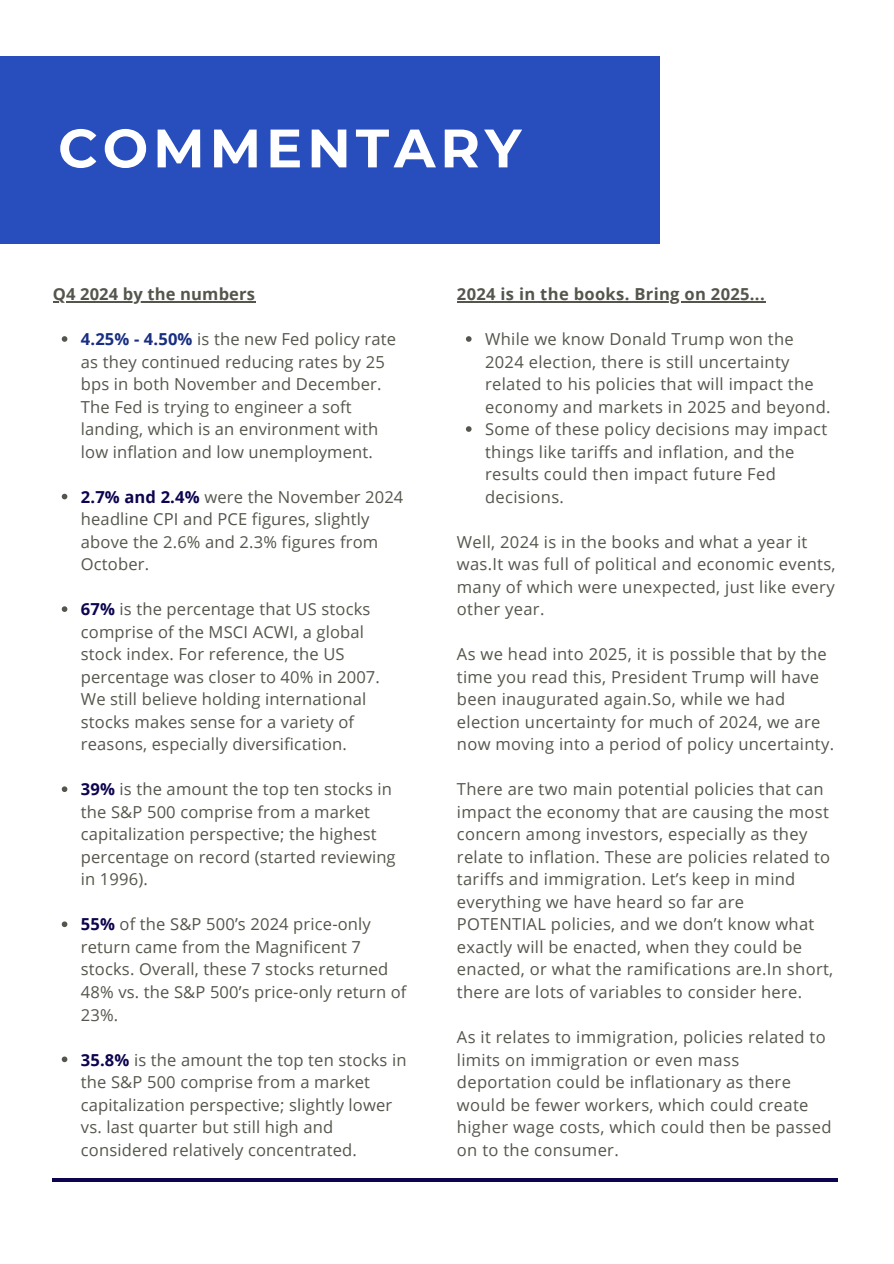
<style>
.page{position:relative;width:894px;height:1264px;background:#fff}
.page>*{position:absolute;margin:0;border:0;box-sizing:border-box;transform-origin:0 0}
.t1{font:700 54px "Montserrat";letter-spacing:.09em;color:#fff}
.t2{font:16.5px/22.5px "Open Sans";letter-spacing:.02em;color:#56554d}
.t3{font:700 16.5px "Open Sans";letter-spacing:.02em;color:#56554d}
.s1{font-weight:700;color:#182e82}
.s2{font-weight:700;color:#0c044e}
</style>
<div class="page">
<div style="left:0;top:57px;width:659px;height:187px;background:#284ebe"></div>
<hr style="left:53px;top:1178px;width:784px;height:3px;background:#0c044e">
<hr style="left:53px;top:301px;width:202px;height:1px;background:#56554d">
<svg style="left:62px;top:336px;width:5px;height:6px"></svg>
<svg style="left:62px;top:494px;width:5px;height:5px"></svg>
<svg style="left:62px;top:606px;width:5px;height:6px"></svg>
<svg style="left:62px;top:786px;width:5px;height:6px"></svg>
<svg style="left:62px;top:921px;width:5px;height:6px"></svg>
<svg style="left:62px;top:1056px;width:5px;height:6px"></svg>
<hr style="left:457px;top:301px;width:308px;height:1px;background:#56554d">
<svg style="left:466px;top:336px;width:5px;height:6px"></svg>
<svg style="left:466px;top:426px;width:5px;height:6px"></svg>
<p class="t1" style="left:58px;top:115px;width:464px">COMMENTARY</p>
<p class="t3" style="left:53px;top:282px;width:204px">Q4 2024 by the numbers</p>
<h1 class="t2" style="left:81px;top:327px;width:316px"><span class="s1">4.25% - 4.50%</span> is the new Fed policy rate as they continued reducing rates by 25 bps in both November and December.<br>The Fed is trying to engineer a soft landing, which is an environment with low inflation and low unemployment.</h1>
<p class="t2" style="left:81px;top:485px;width:324px"><span class="s2">2.7% and 2.4%</span> were the November 2024 headline CPI and PCE figures, slightly above the 2.6% and 2.3% figures from<br>October.</p>
<p class="t2" style="left:81px;top:597px;width:300px"><span class="s2">67%</span> is the percentage that US stocks comprise of the MSCI ACWI, a global stock index. For reference, the US percentage was closer to 40% in 2007.<br>We still believe holding international stocks makes sense for a variety of reasons, especially diversification.</p>
<p class="t2" style="left:81px;top:777px;width:316px"><span class="s2">39%</span> is the amount the top ten stocks in the S&amp;P 500 comprise from a market capitalization perspective; the highest percentage on record (started reviewing in 1996).</p>
<p class="t2" style="left:81px;top:912px;width:327px"><span class="s2">55%</span> of the S&amp;P 500’s 2024 price-only return came from the Magnificent 7 stocks. Overall, these 7 stocks returned<br>48% vs. the S&amp;P 500’s price-only return of<br>23%.</p>
<p class="t2" style="left:81px;top:1047px;width:327px"><span class="s2">35.8%</span> is the amount the top ten stocks in the S&amp;P 500 comprise from a market capitalization perspective; slightly lower vs. last quarter but still high and considered relatively concentrated.</p>
<p class="t3" style="left:457px;top:282px;width:309px">2024 is in the books. Bring on 2025...</p>
<p class="t2" style="left:485px;top:327px;width:347px">While we know Donald Trump won the 2024 election, there is still uncertainty related to his policies that will impact the economy and markets in 2025 and beyond.</p>
<h2 class="t2" style="left:485px;top:417px;width:343px">Some of these policy decisions may impact things like tariffs and inflation, and the results could then impact future Fed decisions.</h2>
<p class="t2" style="left:457px;top:530px;width:380px">Well, 2024 is in the books and what a year it was.It was full of political and economic events, many of which were unexpected, just like every other year.</p>
<p class="t2" style="left:457px;top:642px;width:378px">As we head into 2025, it is possible that by the time you read this, President Trump will have been inaugurated again.So, while we had election uncertainty for much of 2024, we are now moving into a period of policy uncertainty.</p>
<p class="t2" style="left:457px;top:777px;width:378px">There are two main potential policies that can impact the economy that are causing the most concern among investors, especially as they relate to inflation. These are policies related to tariffs and immigration. Let’s keep in mind everything we have heard so far are POTENTIAL policies, and we don’t know what exactly will be enacted, when they could be enacted, or what the ramifications are.In short, there are lots of variables to consider here.</p>
<p class="t2" style="left:457px;top:1025px;width:376px">As it relates to immigration, policies related to limits on immigration or even mass deportation could be inflationary as there would be fewer workers, which could create higher wage costs, which could then be passed on to the consumer.</p>
</div>
